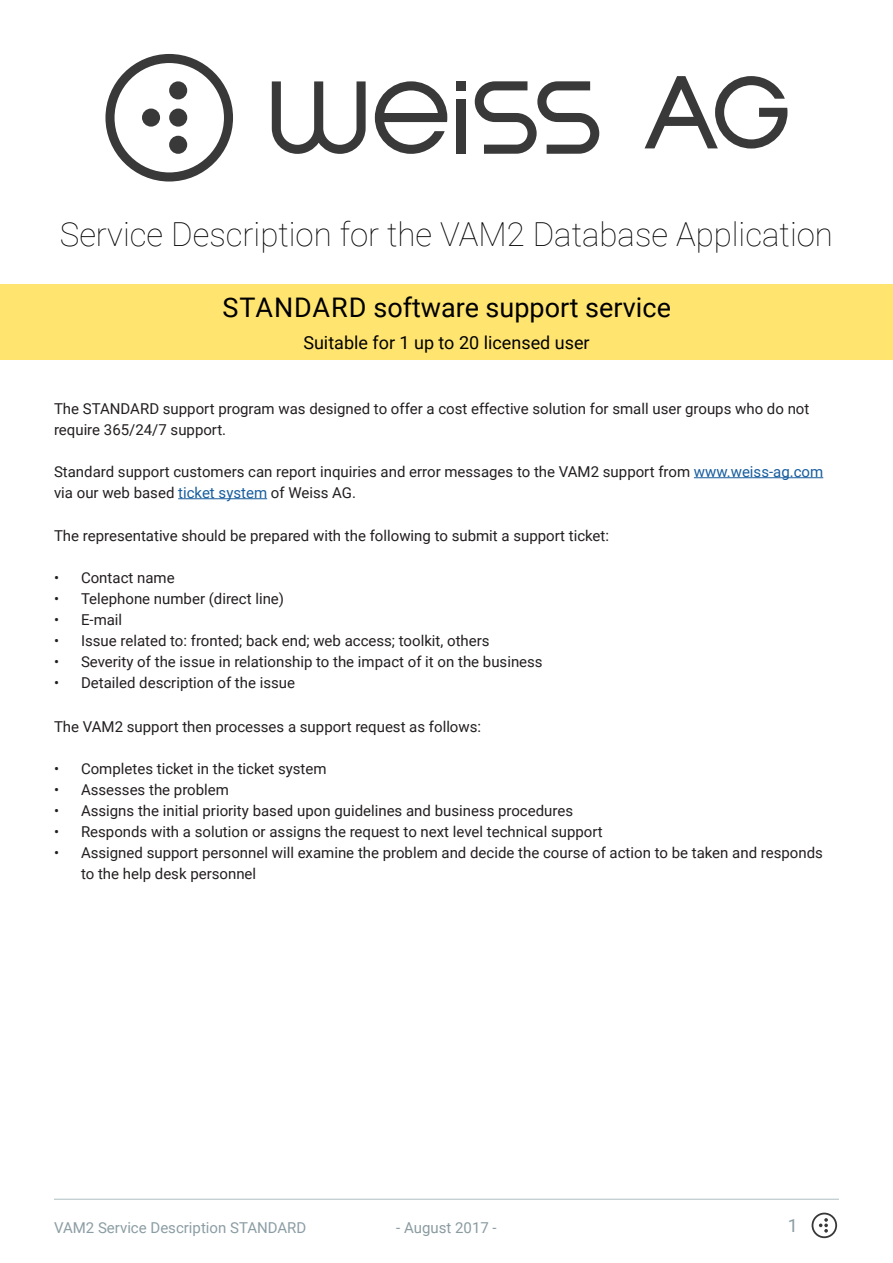
<style>
.page{position:relative;width:893px;height:1263px;background:#fff}
.page>*{position:absolute;margin:0;border:0;box-sizing:border-box;transform-origin:0 0}
.t1{font:100 33px "Roboto";color:#000001}
.t2{font:27px "Roboto";color:#000001}
.t3{font:18px "Roboto";color:#000001}
.t4{font:18px "Roboto";color:#8b9da4}
.t5{font:15px/21px "Roboto";color:#231f20}
.t6{font:15px "Roboto";color:#8b9da4}
.t7{font:15px "Roboto";color:#899ba0}
.s1{color:#175d9e}
</style>
<div class="page">
<div style="left:0;top:285px;width:893px;height:75px;background:#ffe570"></div>
<hr style="left:694px;top:477px;width:129px;height:1px;background:#175d9e">
<hr style="left:178px;top:498px;width:89px;height:1px;background:#175d9e">
<svg style="left:105px;top:54px;width:128px;height:128px"></svg>
<div style="left:142px;top:109px;width:18px;height:18px;background:#3a393a;border-radius:50%"></div>
<div style="left:169px;top:109px;width:18px;height:18px;background:#3a393a;border-radius:50%"></div>
<div style="left:169px;top:136px;width:18px;height:18px;background:#3a393a;border-radius:50%"></div>
<div style="left:169px;top:81px;width:18px;height:18px;background:#3a393a;border-radius:50%"></div>
<svg style="left:272px;top:81px;width:94px;height:73px"></svg>
<svg style="left:375px;top:81px;width:72px;height:73px"></svg>
<div style="left:457px;top:100px;width:9px;height:54px;background:#3a393a"></div>
<div style="left:457px;top:81px;width:9px;height:10px;background:#3a393a"></div>
<svg style="left:475px;top:81px;width:124px;height:73px"></svg>
<svg style="left:644px;top:76px;width:143px;height:73px"></svg>
<hr style="left:54px;top:1199px;width:785px;height:1px;background:#afbec2">
<svg style="left:812px;top:1212px;width:25px;height:26px"></svg>
<h1 class="t1" style="left:60px;top:211px;width:775px">Service Description for the VAM2 Database Application</h1>
<h2 class="t2" style="left:222px;top:289px;width:450px">STANDARD software support service</h2>
<p class="t3" style="left:303px;top:330px;width:288px">Suitable for 1 up to 20 licensed user</p>
<p class="t5" style="left:54px;top:397px;width:757px">The STANDARD support program was designed to offer a cost effective solution for small user groups who do not require 365/24/7 support.</p>
<p class="t5" style="left:54px;top:460px;width:771px">Standard support customers can report inquiries and error messages to the VAM2 support from <span class="s1">www.weiss-ag.com </span>via our web based <span class="s1">ticket system</span> of Weiss AG.</p>
<p class="t5" style="left:54px;top:525px;width:557px">The representative should be prepared with the following to submit a support ticket:</p>
<p class="t5" style="left:54px;top:567px;width:122px">• Contact name</p>
<p class="t5" style="left:54px;top:588px;width:232px">• Telephone number (direct line)</p>
<p class="t5" style="left:54px;top:609px;width:70px">• E-mail</p>
<p class="t5" style="left:54px;top:630px;width:437px">• Issue related to: fronted; back end; web access; toolkit, others</p>
<p class="t5" style="left:54px;top:651px;width:490px">• Severity of the issue in relationship to the impact of it on the business</p>
<p class="t5" style="left:54px;top:672px;width:243px">• Detailed description of the issue</p>
<p class="t5" style="left:54px;top:715px;width:429px">The VAM2 support then processes a support request as follows:</p>
<p class="t5" style="left:54px;top:757px;width:274px">• Completes ticket in the ticket system</p>
<p class="t5" style="left:54px;top:778px;width:176px">• Assesses the problem</p>
<p class="t5" style="left:54px;top:799px;width:521px">• Assigns the initial priority based upon guidelines and business procedures</p>
<p class="t5" style="left:54px;top:820px;width:550px">• Responds with a solution or assigns the request to next level technical support</p>
<p class="t5" style="left:81px;top:841px;width:743px;text-indent:-27px">• Assigned support personnel will examine the problem and decide the course of action to be taken and responds to the help desk personnel</p>
<p class="t6" style="left:54px;top:1217px;width:254px">VAM2 Service Description STANDARD</p>
<p class="t7" style="left:396px;top:1217px;width:102px">- August 2017 -</p>
<p class="t4" style="left:788px;top:1212px;width:12px">1</p>
</div>
